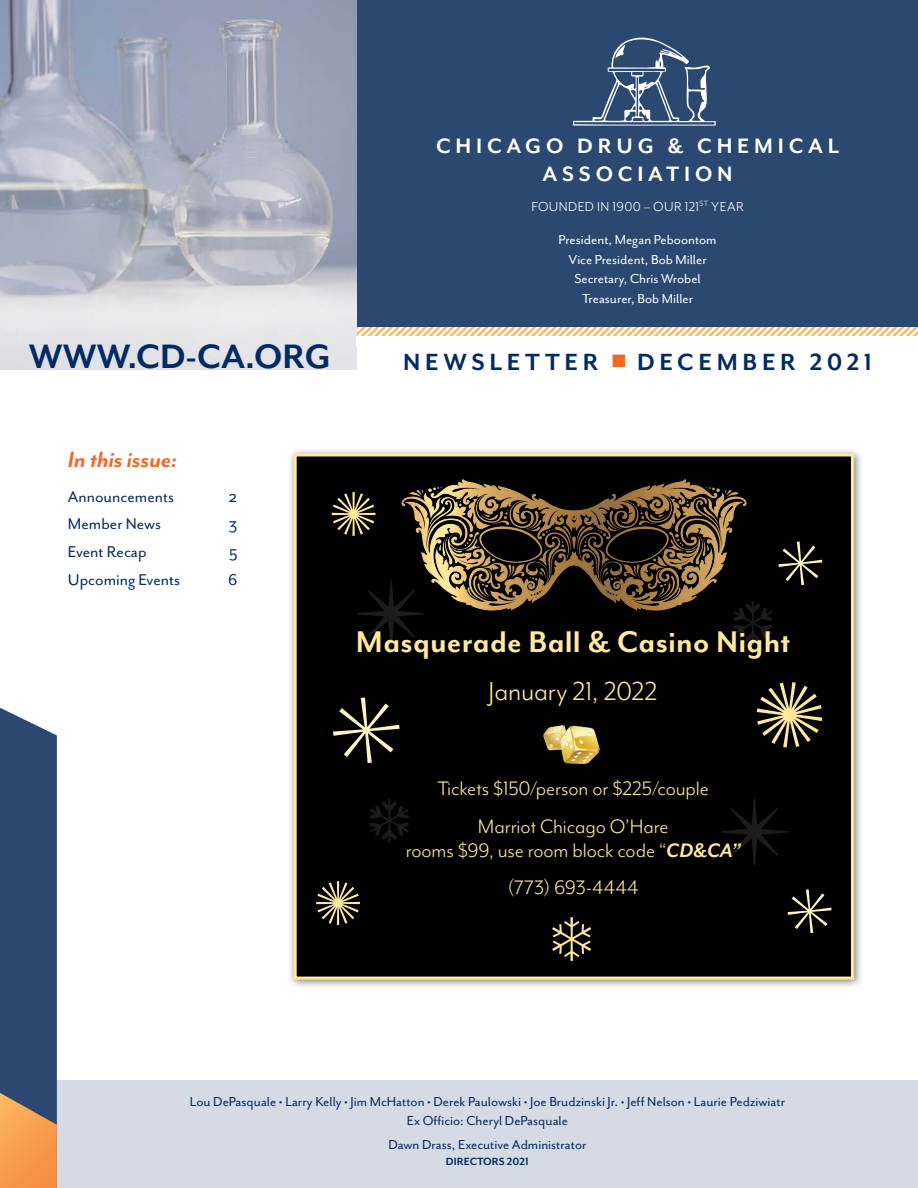
<style>
.page{position:relative;width:918px;height:1188px;background:#fff}
.page>*{position:absolute;margin:0;border:0;box-sizing:border-box;transform-origin:0 0}
.t1{font:700 39px "Mr Eaves Mod OT";color:#002b64}
.t2{font:700 34.5px "Mr Eaves Mod OT";letter-spacing:.005em;color:#ffe99c}
.t3{font:30px "Mr Eaves Mod OT";letter-spacing:-.005em;color:#ffe99c}
.t4{font:700 27px "Mr Eaves Mod OT";letter-spacing:.17em;color:#002b64}
.t5{font:italic 700 25.5px "Mr Eaves Mod OT";color:#f26922}
.t6{font:700 24px/28.8px "Mr Eaves Mod OT";letter-spacing:.2em;color:#fff;text-align:center}
.t7{font:22.5px/37.5px "Mr Eaves Mod OT";letter-spacing:-.005em;color:#ffe99c;text-align:center}
.t8{font:18px "Mr Eaves San OT";color:#002b64}
.t9{font:15px/19.5px "Mr Eaves San OT";color:#002b64;text-align:center}
.t10{font:15px/19.5px "Mr Eaves San OT";color:#fff;text-align:center}
.t11{font:15px "Mr Eaves Mod OT";letter-spacing:.025em;color:#fff}
.t12{font:700 12px "Mr Eaves Mod OT";color:#002b64}
.s1{color:#f26922}
.s2{font-weight:700;font-style:italic}
</style>
<div class="page">
<div style="left:57px;top:1080px;width:861px;height:108px;background:#d5dae3"></div>
<svg style="left:356px;top:327px;width:562px;height:9px"></svg>
<div style="left:0;top:0;width:918px;height:327px;background:#2b4871"></div>
<svg style="left:573px;top:38px;width:143px;height:88px"></svg>
<img style="left:0;top:0;width:356px;height:370px">
<svg style="left:0;top:708px;width:57px;height:480px"></svg>
<div style="left:287px;top:448px;width:577px;height:542px;background:#000;opacity:.5"></div>
<div style="left:295px;top:455px;width:557px;height:523px;background:#000"></div>
<div style="left:294px;top:454px;width:560px;height:526px;border:3px solid #ffe99c"></div>
<svg style="left:721px;top:799px;width:67px;height:66px"></svg>
<svg style="left:358px;top:580px;width:66px;height:67px"></svg>
<img style="left:395px;top:479px;width:352px;height:134px">
<img style="left:544px;top:726px;width:56px;height:38px">
<svg style="left:552px;top:917px;width:39px;height:44px"></svg>
<svg style="left:779px;top:541px;width:43px;height:44px"></svg>
<svg style="left:788px;top:889px;width:44px;height:44px"></svg>
<svg style="left:333px;top:697px;width:67px;height:66px"></svg>
<svg style="left:757px;top:682px;width:65px;height:66px"></svg>
<svg style="left:332px;top:492px;width:44px;height:44px"></svg>
<svg style="left:316px;top:881px;width:44px;height:44px"></svg>
<svg style="left:370px;top:799px;width:39px;height:44px"></svg>
<svg style="left:733px;top:601px;width:39px;height:44px"></svg>
<h1 class="t1" style="left:29px;top:335px;width:304px">WWW.CD-CA.ORG</h1>
<h3 class="t6" style="left:436px;top:131px;width:405px">CHICAGO DRUG &amp; CHEMICAL<br>ASSOCIATION</h3>
<p class="t11" style="left:531px;top:199px;width:214px">FOUNDED IN 1900 – OUR 121<sup>ST</sup> YEAR</p>
<p class="t10" style="left:559px;top:230px;width:160px">President, Megan Peboontom<br>Vice President, Bob Miller<br>Secretary, Chris Wrobel<br>Treasurer, Bob Miller</p>
<h3 class="t4" style="left:403px;top:347px;width:470px">NEWSLETTER <span class="s1">■</span> DECEMBER 2021</h3>
<h3 class="t5" style="left:68px;top:446px;width:111px">In this issue:</h3>
<p class="t8" style="left:68px;top:486px;width:108px">Announcements</p>
<p class="t8" style="left:229px;top:486px;width:10px">2</p>
<p class="t8" style="left:68px;top:514px;width:95px">Member News</p>
<p class="t8" style="left:229px;top:514px;width:10px">3</p>
<p class="t8" style="left:68px;top:542px;width:80px">Event Recap</p>
<p class="t8" style="left:229px;top:542px;width:10px">5</p>
<p class="t8" style="left:68px;top:570px;width:114px">Upcoming Events</p>
<p class="t8" style="left:228px;top:570px;width:11px">6</p>
<h2 class="t2" style="left:356px;top:623px;width:436px">Masquerade Ball &amp; Casino Night</h2>
<h3 class="t3" style="left:489px;top:674px;width:171px">January 21, 2022</h3>
<h3 class="t7" style="left:438px;top:770px;width:273px">Tickets $150/person or $225/couple<br>Marriot Chicago O’Hare</h3>
<h3 class="t7" style="left:406px;top:832px;width:337px">rooms $99, use room block code “<span class="s2">CD&amp;CA” </span>(773) 693-4444</h3>
<p class="t9" style="left:190px;top:1092px;width:597px">Lou DePasquale • Larry Kelly • Jim McHatton • Derek Paulowski • Joe Brudzinski Jr. • Jeff Nelson • Laurie Pedziwiatr<br>Ex Officio: Cheryl DePasquale</p>
<p class="t9" style="left:388px;top:1134px;width:200px">Dawn Drass, Executive Administrator</p>
<p class="t12" style="left:446px;top:1155px;width:84px">DIRECTORS 2021</p>
</div>
